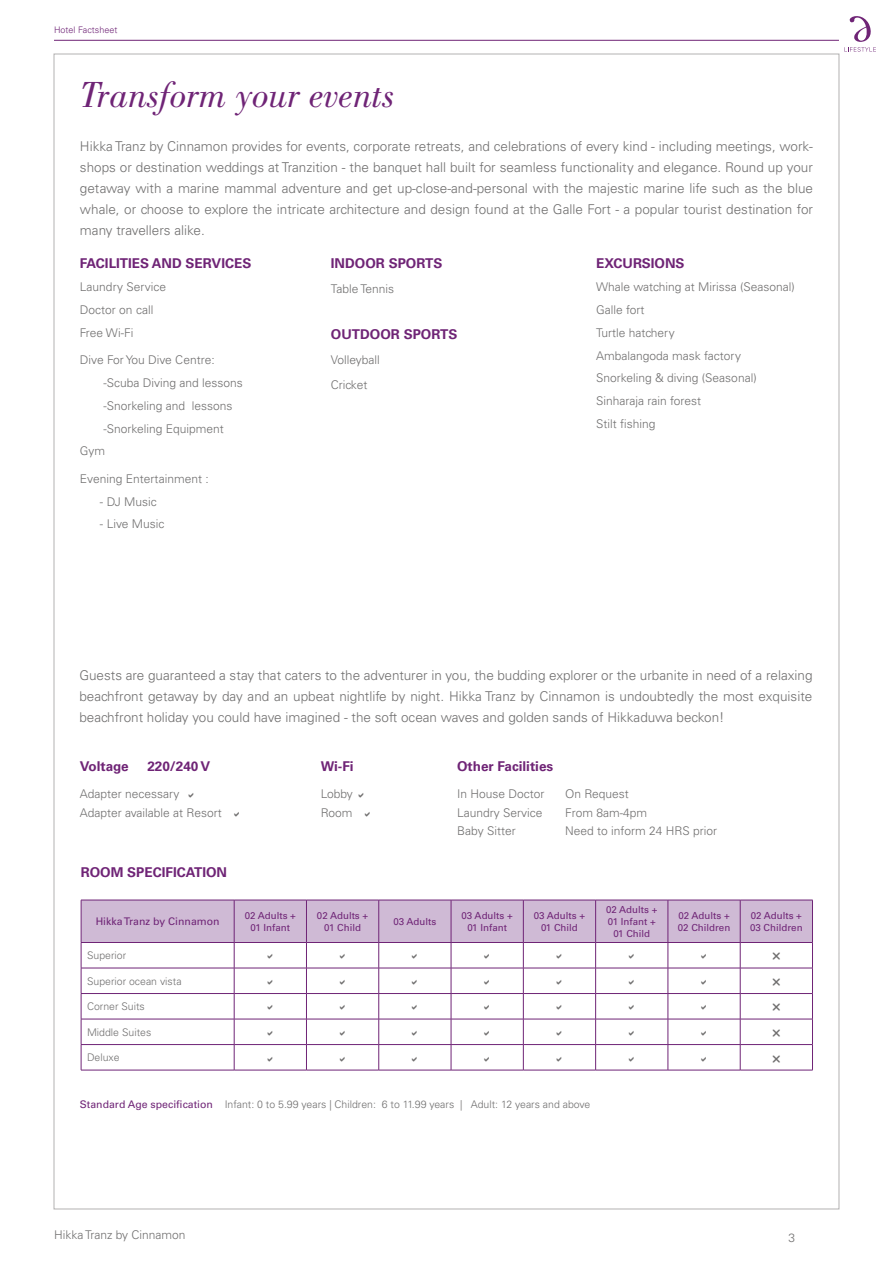
<style>
.page{position:relative;width:893px;height:1263px;background:#fff}
.page>*{position:absolute;margin:0;border:0;box-sizing:border-box;transform-origin:0 0}
.t1{font:italic 37.5px "Bodoni Std";color:#6f2476}
.t2{font:300 13.5px/21px "Univers LT Std";color:#706f6f;text-align:justify}
.t3{font:700 13.5px "Univers LT Std";color:#6f2476}
.t4{font:300 12px/23px "Univers LT Std";color:#706f6f}
.t5{font:300 10.5px "Univers LT Std";color:#706f6f}
.t6{font:10.5px "Univers LT Std";color:#6f2476}
.t7{font:9.75px/11.7px "Univers LT Std";color:#6f2476;text-align:center}
.t8{font:300 9px "Univers LT Std";color:#6f2476}
.s1{font-weight:400;color:#6f2476}
</style>
<div class="page">
<hr style="left:54px;top:40px;width:785px;height:1px;background:#6f2476">
<svg style="left:844px;top:16px;width:32px;height:36px"></svg>
<hr style="left:81px;top:1070px;width:153px;height:1px;background:#6f2476">
<hr style="left:234px;top:1070px;width:72px;height:1px;background:#6f2476">
<hr style="left:306px;top:1070px;width:73px;height:1px;background:#6f2476">
<hr style="left:379px;top:1070px;width:72px;height:1px;background:#6f2476">
<hr style="left:451px;top:1070px;width:72px;height:1px;background:#6f2476">
<hr style="left:523px;top:1070px;width:73px;height:1px;background:#6f2476">
<hr style="left:596px;top:1070px;width:72px;height:1px;background:#6f2476">
<hr style="left:668px;top:1070px;width:72px;height:1px;background:#6f2476">
<hr style="left:740px;top:1070px;width:73px;height:1px;background:#6f2476">
<svg style="left:81px;top:900px;width:732px;height:170px"></svg>
<p class="t8" style="left:54px;top:24px;width:65px">Hotel Factsheet</p>
<h1 class="t1" style="left:80px;top:73px;width:317px">Transform your events</h1>
<p class="t2" style="left:80px;top:136px;width:735px">Hikka Tranz by Cinnamon provides for events, corporate retreats, and celebrations of every kind - including meetings, work&shy;shops or destination weddings at Tranzition - the banquet hall built for seamless functionality and elegance. Round up your getaway with a marine mammal adventure and get up-close-and-personal with the majestic marine life such as the blue whale, or choose to explore the intricate architecture and design found at the Galle Fort - a popular tourist destination for many travellers alike.</p>
<p class="t3" style="left:80px;top:255px;width:173px">FACILITIES AND SERVICES</p>
<p class="t4" style="left:80px;top:275px;width:88px">Laundry Service<br>Doctor on call<br>Free Wi-Fi</p>
<p class="t4" style="left:80px;top:348px;width:136px">Dive For You Dive Centre:</p>
<p class="t4" style="left:103px;top:371px;width:141px">-Scuba Diving and lessons</p>
<p class="t4" style="left:103px;top:394px;width:131px">-Snorkeling and lessons</p>
<p class="t4" style="left:103px;top:417px;width:122px">-Snorkeling Equipment</p>
<p class="t4" style="left:80px;top:440px;width:27px">Gym</p>
<p class="t4" style="left:80px;top:467px;width:130px">Evening Entertainment :</p>
<p class="t4" style="left:100px;top:490px;width:58px">- DJ Music</p>
<p class="t4" style="left:100px;top:513px;width:66px">- Live Music</p>
<p class="t3" style="left:331px;top:255px;width:113px">INDOOR SPORTS</p>
<p class="t4" style="left:331px;top:277px;width:65px">Table Tennis</p>
<p class="t3" style="left:331px;top:326px;width:128px">OUTDOOR SPORTS</p>
<p class="t4" style="left:331px;top:347px;width:50px;line-height:25.2px">Volleyball<br>Cricket</p>
<p class="t3" style="left:596px;top:255px;width:90px">EXCURSIONS</p>
<p class="t4" style="left:596px;top:275px;width:200px">Whale watching at Mirissa (Seasonal)<br>Galle fort<br>Turtle hatchery<br>Ambalangoda mask factory<br>Snorkeling &amp; diving (Seasonal)<br>Sinharaja rain forest<br>Stilt fishing</p>
<p class="t2" style="left:79px;top:664px;width:735px">Guests are guaranteed a stay that caters to the adventurer in you, the budding explorer or the urbanite in need of a relaxing beachfront getaway by day and an upbeat nightlife by night. Hikka Tranz by Cinnamon is undoubtedly the most exquisite beachfront holiday you could have imagined - the soft ocean waves and golden sands of Hikkaduwa beckon!</p>
<p class="t3" style="left:80px;top:758px;width:50px">Voltage</p>
<p class="t3" style="left:147px;top:758px;width:64px">220/240 V</p>
<p class="t4" style="left:80px;top:784px;width:143px;line-height:18.6px">Adapter necessary<br>Adapter available at Resort</p>
<p class="t3" style="left:81px;top:864px;width:148px">ROOM SPECIFICATION</p>
<p class="t3" style="left:321px;top:758px;width:35px">Wi-Fi</p>
<p class="t4" style="left:321px;top:784px;width:34px;line-height:18.6px">Lobby<br>Room</p>
<p class="t3" style="left:457px;top:758px;width:98px">Other Facilities</p>
<p class="t4" style="left:457px;top:782px;width:89px">In House Doctor</p>
<p class="t4" style="left:565px;top:782px;width:65px">On Request</p>
<p class="t4" style="left:457px;top:801px;width:87px">Laundry Service</p>
<p class="t4" style="left:565px;top:801px;width:84px">From 8am-4pm</p>
<p class="t4" style="left:457px;top:819px;width:60px">Baby Sitter</p>
<p class="t4" style="left:565px;top:819px;width:154px">Need to inform 24 HRS prior</p>
<p class="t6" style="left:96px;top:915px;width:125px">Hikka Tranz by Cinnamon</p>
<p class="t7" style="left:245px;top:910px;width:53px">02 Adults +<br>01 Infant</p>
<p class="t7" style="left:317px;top:910px;width:53px">02 Adults +<br>01 Child</p>
<p class="t7" style="left:393px;top:915px;width:44px">03 Adults</p>
<p class="t7" style="left:462px;top:910px;width:53px">03 Adults +<br>01 Infant</p>
<p class="t7" style="left:534px;top:910px;width:53px">03 Adults +<br>01 Child</p>
<p class="t7" style="left:606px;top:904px;width:53px">02 Adults +<br>01 Infant +<br>01 Child</p>
<p class="t7" style="left:678px;top:910px;width:54px;text-align:left">02 Adults +<br>02 Children</p>
<p class="t7" style="left:750px;top:910px;width:54px;text-align:left">02 Adults +<br>03 Children</p>
<p class="t5" style="left:87px;top:949px;width:41px">Superior</p>
<p class="t5" style="left:87px;top:974px;width:96px">Superior ocean vista</p>
<p class="t5" style="left:87px;top:1000px;width:59px">Corner Suits</p>
<p class="t5" style="left:87px;top:1025px;width:66px">Middle Suites</p>
<p class="t5" style="left:87px;top:1051px;width:34px">Deluxe</p>
<p class="t5" style="left:80px;top:1098px;width:512px"><span class="s1">Standard Age specification</span> Infant: 0 to 5.99 years | Children: 6 to 11.99 years | Adult: 12 years and above</p>
<p class="t4" style="left:54px;top:1223px;width:133px">Hikka Tranz by Cinnamon</p>
<p class="t4" style="left:788px;top:1227px;width:8px">3</p>
</div>
